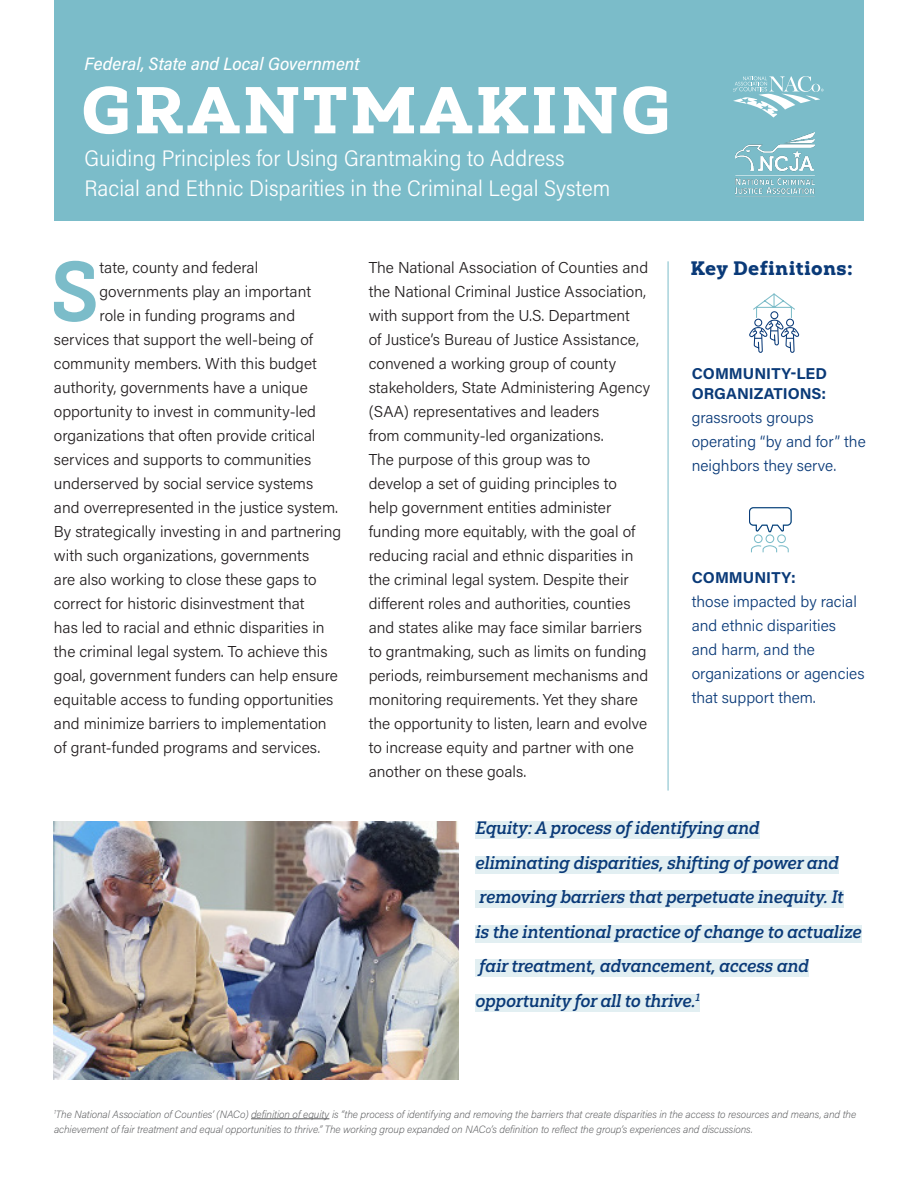
<style>
.page{position:relative;width:918px;height:1188px;background:#fff}
.page>*{position:absolute;margin:0;border:0;box-sizing:border-box;transform-origin:0 0}
.Body{font:83.4px "Museo Slab 700";color:#7bbcc9}
.Title1{font:900 expanded 66px "Yorkten Slab";letter-spacing:.03em;color:#fff}
.subhead{font:300 22.5px/30px "Acumin Pro Semi Cond";color:#fff}
.Principle_Titles{font:19.5px "Yorkten Slab Nor Bla";letter-spacing:.02em;color:#0a3a78}
.Quote_Callout{font:18px "Yorkten Slab Nor Dem It";letter-spacing:-.01em;color:#0a3a78}
.subhead-2{font:italic 500 18px "Acumin Pro Semi Cond";color:#fff}
.Body-2{font:300 15.75px/24px "Acumin Pro";color:#231f20}
.Quote_Callout-2{font:300 15.75px/24px "Acumin Pro";color:#0a3a78}
.Quote_Callout-3{font:700 15.75px/19.5px "Acumin Pro";color:#0a3a78}
.Footnotes{font:italic 200 10.5px/15px "Acumin Pro";letter-spacing:-.01em;color:#57585a}
</style>
<div class="page">
<div style="left:55px;top:0;width:809px;height:220px;background:#7bbcc9"></div>
<hr style="left:251px;top:1119px;width:78px;height:1px;background:#57585a">
<img style="left:54px;top:821px;width:405px;height:258px">
<div style="left:476px;top:821px;width:284px;height:18px;background:#e2eff2"></div>
<div style="left:476px;top:856px;width:363px;height:18px;background:#e2eff2"></div>
<div style="left:476px;top:890px;width:368px;height:18px;background:#e2eff2"></div>
<div style="left:476px;top:925px;width:386px;height:18px;background:#e2eff2"></div>
<div style="left:476px;top:959px;width:333px;height:18px;background:#e2eff2"></div>
<div style="left:476px;top:994px;width:224px;height:18px;background:#e2eff2"></div>
<hr style="left:668px;top:261px;width:1px;height:530px;background:#7bbcc9">
<svg style="left:733px;top:76px;width:91px;height:42px"></svg>
<img style="left:736px;top:133px;width:79px;height:62px">
<svg style="left:749px;top:507px;width:43px;height:46px"></svg>
<svg style="left:749px;top:293px;width:51px;height:60px"></svg>
<p class="subhead-2" style="left:84px;top:52px;width:277px">Federal, State and Local Government</p>
<p class="Title1" style="left:81px;top:69px;width:592px">GRANTMAKING</p>
<p class="subhead" style="left:84px;top:142px;width:527px">Guiding Principles for Using Grantmaking to Address<br>Racial and Ethnic Disparities in the Criminal Legal System</p>
<p class="Body" style="left:50px;top:245px;width:51px">S</p>
<p class="Body-2" style="left:100px;top:255px;width:160px">tate, county and federal</p>
<p class="Body-2" style="left:100px;top:279px;width:213px">governments play an important</p>
<p class="Body-2" style="left:100px;top:303px;width:197px">role in funding programs and</p>
<p class="Body-2" style="left:54px;top:327px;width:261px">services that support the well-being of</p>
<p class="Body-2" style="left:54px;top:351px;width:264px">community members. With this budget</p>
<p class="Body-2" style="left:54px;top:375px;width:255px">authority, governments have a unique</p>
<p class="Body-2" style="left:54px;top:399px;width:264px">opportunity to invest in community-led</p>
<p class="Body-2" style="left:54px;top:423px;width:263px">organizations that often provide critical</p>
<p class="Body-2" style="left:54px;top:447px;width:259px">services and supports to communities</p>
<p class="Body-2" style="left:54px;top:471px;width:261px">underserved by social service systems</p>
<p class="Body-2" style="left:54px;top:495px;width:285px">and overrepresented in the justice system.</p>
<p class="Body-2" style="left:54px;top:519px;width:289px">By strategically investing in and partnering</p>
<p class="Body-2" style="left:54px;top:543px;width:257px">with such organizations, governments</p>
<p class="Body-2" style="left:54px;top:567px;width:264px">are also working to close these gaps to</p>
<p class="Body-2" style="left:54px;top:591px;width:252px">correct for historic disinvestment that</p>
<p class="Body-2" style="left:54px;top:615px;width:272px">has led to racial and ethnic disparities in</p>
<p class="Body-2" style="left:54px;top:639px;width:275px">the criminal legal system. To achieve this</p>
<p class="Body-2" style="left:54px;top:663px;width:285px">goal, government funders can help ensure</p>
<p class="Body-2" style="left:54px;top:687px;width:281px">equitable access to funding opportunities</p>
<p class="Body-2" style="left:54px;top:711px;width:274px">and minimize barriers to implementation</p>
<p class="Body-2" style="left:54px;top:735px;width:268px">of grant-funded programs and services.</p>
<p class="Body-2" style="left:369px;top:255px;width:283px">The National Association of Counties and the National Criminal Justice Association, with support from the U.S. Department<br>of Justice’s Bureau of Justice Assistance, convened a working group of county stakeholders, State Administering Agency (SAA) representatives and leaders<br>from community-led organizations.<br>The purpose of this group was to<br>develop a set of guiding principles to<br>help government entities administer funding more equitably, with the goal of reducing racial and ethnic disparities in the criminal legal system. Despite their different roles and authorities, counties and states alike may face similar barriers to grantmaking, such as limits on funding periods, reimbursement mechanisms and monitoring requirements. Yet they share the opportunity to listen, learn and evolve to increase equity and partner with one another on these goals.</p>
<p class="Principle_Titles" style="left:691px;top:256px;width:164px">Key Definitions:</p>
<p class="Quote_Callout-3" style="left:692px;top:363px;width:137px">COMMUNITY-LED<br>ORGANIZATIONS:</p>
<p class="Quote_Callout-2" style="left:692px;top:405px;width:175px">grassroots groups operating “by and for” the neighbors they serve.</p>
<p class="Quote_Callout-3" style="left:692px;top:567px;width:106px">COMMUNITY:</p>
<p class="Quote_Callout-2" style="left:692px;top:589px;width:174px">those impacted by racial and ethnic disparities and harm, and the organizations or agencies that support them.</p>
<p class="Quote_Callout" style="left:476px;top:817px;width:285px">Equity: A process of identifying and</p>
<p class="Quote_Callout" style="left:476px;top:852px;width:365px">eliminating disparities, shifting of power and</p>
<p class="Quote_Callout" style="left:479px;top:886px;width:366px">removing barriers that perpetuate inequity. It</p>
<p class="Quote_Callout" style="left:476px;top:921px;width:388px">is the intentional practice of change to actualize</p>
<p class="Quote_Callout" style="left:479px;top:955px;width:331px">fair treatment, advancement, access and</p>
<p class="Quote_Callout" style="left:476px;top:990px;width:226px">opportunity for all to thrive.<sup>1</sup></p>
<p class="Footnotes" style="left:54px;top:1106px;width:804px"><sup>1</sup>The National Association of Counties’ (NACo) definition of equity is “the process of identifying and removing the barriers that create disparities in the access to resources and means, and the achievement of fair treatment and equal opportunities to thrive.” The working group expanded on NACo’s definition to reflect the group’s experiences and discussions.</p>
</div>
